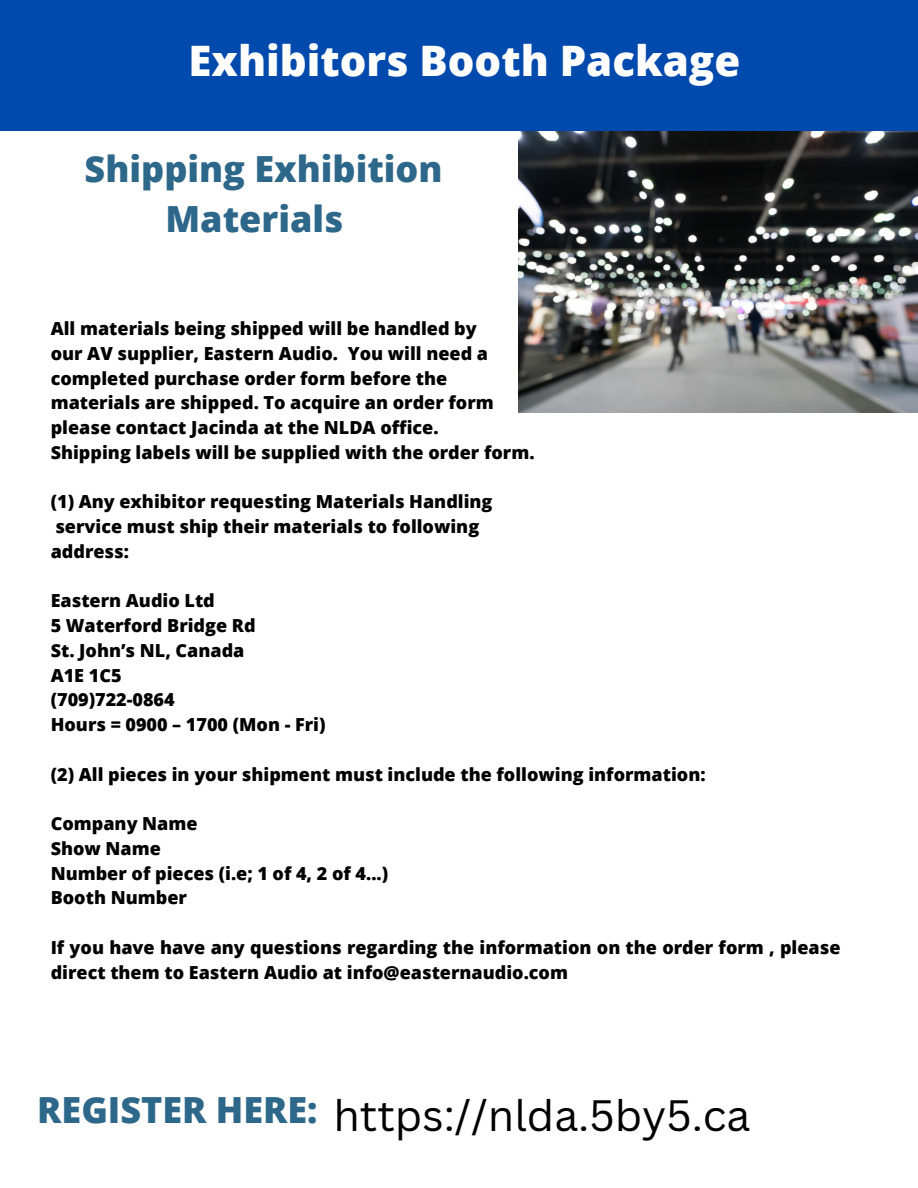
<style>
.page{position:relative;width:918px;height:1188px;background:#fff}
.page>*{position:absolute;margin:0;border:0;box-sizing:border-box;transform-origin:0 0}
.t1{font:42.75px "Canva Sans";color:#000}
.t2{font:800 42px "Open Sans";color:#fff}
.t3{font:800 36px/49.5px "Open Sans";color:#2d6789;text-align:center}
.t4{font:800 18px/24.8px "Open Sans";color:#000}
</style>
<div class="page">
<div style="left:0;top:0;width:918px;height:131px;background:#004aad"></div>
<img style="left:518px;top:131px;width:400px;height:281px">
<h2 class="t2" style="left:189px;top:32px;width:553px">Exhibitors Booth Package</h2>
<h3 class="t3" style="left:85px;top:143px;width:359px">Shipping Exhibition<br>Materials</h3>
<p class="t4" style="left:51px;top:316px;width:485px">All materials being shipped will be handled by<br>our AV supplier, Eastern Audio. You will need a completed purchase order form before the materials are shipped. To acquire an order form please contact Jacinda at the NLDA office.<br>Shipping labels will be supplied with the order form.</p>
<p class="t4" style="left:51px;top:489px;width:443px">(1) Any exhibitor requesting Materials Handling service must ship their materials to following address:</p>
<p class="t4" style="left:51px;top:588px;width:276px">Eastern Audio Ltd<br>5 Waterford Bridge Rd<br>St. John’s NL, Canada<br>A1E 1C5<br>(709)722-0864<br>Hours = 0900 – 1700 (Mon - Fri)</p>
<p class="t4" style="left:51px;top:761px;width:656px">(2) All pieces in your shipment must include the following information:</p>
<p class="t4" style="left:51px;top:811px;width:339px">Company Name<br>Show Name<br>Number of pieces (i.e; 1 of 4, 2 of 4...)<br>Booth Number</p>
<p class="t4" style="left:51px;top:935px;width:791px">If you have have any questions regarding the information on the order form , please direct them to Eastern Audio at info@easternaudio.com</p>
<h1 class="t1" style="left:37px;top:1085px;width:715px"><sup>REGISTER</sup> <sup>HERE:</sup> https://nlda.5by5.ca</h1>
</div>
